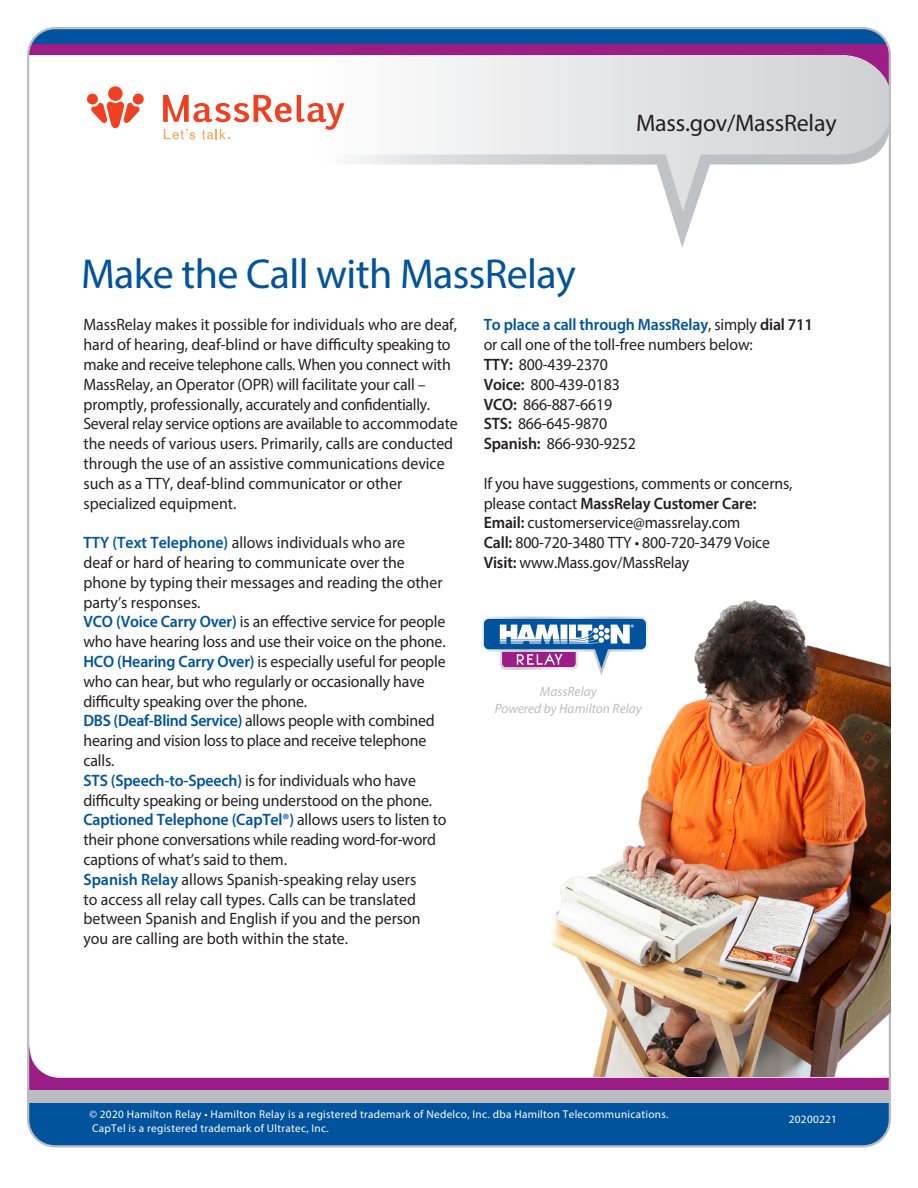
<style>
.page{position:relative;width:918px;height:1188px;background:#fff}
.page>*{position:absolute;margin:0;border:0;box-sizing:border-box;transform-origin:0 0}
.t1{font:42px "Myriad Pro";letter-spacing:-.015em;color:#01539e}
.t2{font:24px "Myriad Pro";letter-spacing:-.01em;color:#231f20}
.t3{font:16.5px/19.8px "Myriad Pro";letter-spacing:-.01em;color:#231f20;scale:.96 1}
.t4{font:italic 13.5px "Myriad Pro";color:#bcbdc0}
.t5{font:11.25px "Myriad Pro";letter-spacing:.025em;color:#fff}
.s1{font-weight:600;color:#01539e}
.s2{font-weight:600}
</style>
<div class="page">
<svg style="left:30px;top:1051px;width:858px;height:40px"></svg>
<div style="left:28px;top:1091px;width:862px;height:25px;background:#bcbdc0"></div>
<div style="left:28px;top:1103px;width:862px;height:43px;background:#01539e"></div>
<div style="left:30px;top:44px;width:858px;height:11px;background:#9b1d85"></div>
<svg style="left:30px;top:55px;width:858px;height:85px"></svg>
<svg style="left:322px;top:121px;width:566px;height:126px"></svg>
<div style="left:28px;top:28px;width:862px;height:16px;background:#01539e"></div>
<svg style="left:163px;top:95px;width:182px;height:44px"></svg>
<svg style="left:87px;top:86px;width:58px;height:42px"></svg>
<svg style="left:482px;top:616px;width:67px;height:54px"></svg>
<img style="left:549px;top:573px;width:342px;height:503px">
<p class="t1" style="left:81px;top:248px;width:496px">Make the Call with MassRelay</p>
<p class="t2" style="left:636px;top:108px;width:202px">Mass.gov/MassRelay</p>
<p class="t3" style="left:83px;top:315px;width:392px">MassRelay makes it possible for individuals who are deaf, hard of hearing, deaf-blind or have difficulty speaking to make and receive telephone calls. When you connect with MassRelay, an Operator (OPR) will facilitate your call – promptly, professionally, accurately and confidentially.<br>Several relay service options are available to accommodate the needs of various users. Primarily, calls are conducted through the use of an assistive communications device such as a TTY, deaf-blind communicator or other specialized equipment.</p>
<p class="t3" style="left:83px;top:532px;width:376px"><span class="s1">TTY (Text Telephone)</span> allows individuals who are<br>deaf or hard of hearing to communicate over the phone by typing their messages and reading the other party’s responses.</p>
<p class="t3" style="left:83px;top:612px;width:379px"><span class="s1">VCO (Voice Carry Over)</span> is an effective service for people who have hearing loss and use their voice on the phone.</p>
<p class="t3" style="left:83px;top:651px;width:379px"><span class="s1">HCO (Hearing Carry Over)</span> is especially useful for people who can hear, but who regularly or occasionally have difficulty speaking over the phone.</p>
<p class="t3" style="left:83px;top:711px;width:368px"><span class="s1">DBS (Deaf-Blind Service)</span> allows people with combined hearing and vision loss to place and receive telephone calls.</p>
<p class="t3" style="left:83px;top:770px;width:365px"><span class="s1">STS (Speech-to-Speech)</span> is for individuals who have difficulty speaking or being understood on the phone.</p>
<p class="t3" style="left:83px;top:810px;width:380px"><span class="s1">Captioned Telephone (CapTel®)</span> allows users to listen to their phone conversations while reading word-for-word captions of what’s said to them.</p>
<p class="t3" style="left:83px;top:869px;width:353px"><span class="s1">Spanish Relay</span> allows Spanish-speaking relay users to access all relay call types. Calls can be translated between Spanish and English if you and the person you are calling are both within the state.</p>
<p class="t3" style="left:484px;top:315px;width:345px"><span class="s1">To place a call through MassRelay</span>, simply <span class="s2">dial 711 </span>or call one of the toll-free numbers below:</p>
<p class="t3" style="left:484px;top:354px;width:131px"><span class="s2">TTY:</span> 800-439-2370</p>
<p class="t3" style="left:484px;top:374px;width:143px"><span class="s2">Voice:</span> 800-439-0183</p>
<p class="t3" style="left:484px;top:394px;width:135px"><span class="s2">VCO:</span> 866-887-6619</p>
<p class="t3" style="left:484px;top:414px;width:130px"><span class="s2">STS:</span> 866-645-9870</p>
<p class="t3" style="left:484px;top:433px;width:160px"><span class="s2">Spanish:</span> 866-930-9252</p>
<p class="t3" style="left:484px;top:473px;width:323px">If you have suggestions, comments or concerns, please contact <span class="s2">MassRelay Customer Care:</span></p>
<p class="t3" style="left:484px;top:513px;width:269px"><span class="s2">Email:</span> customerservice@massrelay.com</p>
<p class="t3" style="left:484px;top:532px;width:300px"><span class="s2">Call:</span> 800-720-3480 TTY • 800-720-3479 Voice</p>
<p class="t3" style="left:484px;top:552px;width:216px"><span class="s2">Visit:</span> www.Mass.gov/MassRelay</p>
<p class="t4" style="left:540px;top:684px;width:58px">MassRelay</p>
<p class="t4" style="left:495px;top:700px;width:149px">Powered by Hamilton Relay</p>
<p class="t5" style="left:89px;top:1108px;width:581px">© 2020 Hamilton Relay • Hamilton Relay is a registered trademark of Nedelco, Inc. dba Hamilton Telecommunications.</p>
<p class="t5" style="left:92px;top:1121px;width:238px">CapTel is a registered trademark of Ultratec, Inc.</p>
<p class="t5" style="left:789px;top:1112px;width:50px">20200221</p>
</div>
